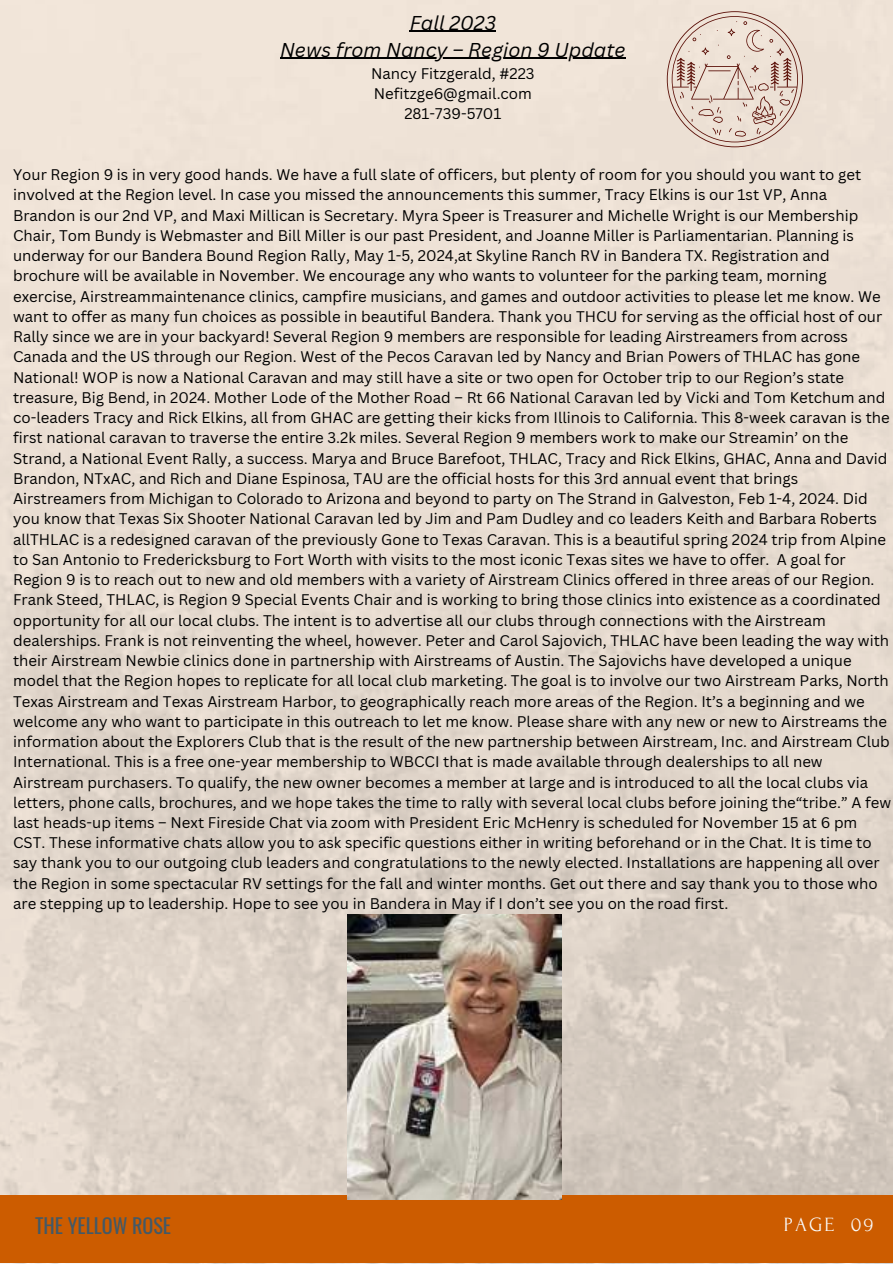
<style>
.page{position:relative;width:893px;height:1264px;background:#fff}
.page>*{position:absolute;margin:0;border:0;box-sizing:border-box;transform-origin:0 0}
.t1{font:20.25px "Oswald";color:#435967}
.t2{font:20.25px "Forum";letter-spacing:.1em;color:#fafafa}
.t3{font:italic 19.5px/27px "Canva Sans";color:#000;text-align:center}
.t4{font:15px/20.2px "Canva Sans";color:#000;text-align:center}
</style>
<div class="page">
<img style="left:0;top:0;width:892px;height:1263px">
<div style="left:0;top:1195px;width:892px;height:67px;background:#cc5c00"></div>
<img style="left:347px;top:914px;width:214px;height:285px">
<hr style="left:410px;top:31px;width:86px;height:1px;background:#000">
<hr style="left:280px;top:58px;width:345px;height:1px;background:#000">
<svg style="left:666px;top:11px;width:136px;height:136px;background:#dfcdc2"></svg>
<h2 class="t3" style="left:280px;top:9px;width:347px">Fall 2023<br>News from Nancy – Region 9 Update</h2>
<p class="t4" style="left:371px;top:63px;width:165px">Nancy Fitzgerald, #223<br>Nefitzge6@gmail.com<br>281-739-5701</p>
<p class="t4" style="left:13px;top:165px;width:879px;text-align:left">Your Region 9 is in very good hands. We have a full slate of officers, but plenty of room for you should you want to get involved at the Region level. In case you missed the announcements this summer, Tracy Elkins is our 1st VP, Anna Brandon is our 2nd VP, and Maxi Millican is Secretary. Myra Speer is Treasurer and Michelle Wright is our Membership Chair, Tom Bundy is Webmaster and Bill Miller is our past President, and Joanne Miller is Parliamentarian. Planning is underway for our Bandera Bound Region Rally, May 1-5, 2024,at Skyline Ranch RV in Bandera TX. Registration and brochure will be available in November. We encourage any who wants to volunteer for the parking team, morning exercise, Airstreammaintenance clinics, campfire musicians, and games and outdoor activities to please let me know. We want to offer as many fun choices as possible in beautiful Bandera. Thank you THCU for serving as the official host of our Rally since we are in your backyard! Several Region 9 members are responsible for leading Airstreamers from across Canada and the US through our Region. West of the Pecos Caravan led by Nancy and Brian Powers of THLAC has gone National! WOP is now a National Caravan and may still have a site or two open for October trip to our Region’s state treasure, Big Bend, in 2024. Mother Lode of the Mother Road – Rt 66 National Caravan led by Vicki and Tom Ketchum and co-leaders Tracy and Rick Elkins, all from GHAC are getting their kicks from Illinois to California. This 8-week caravan is the first national caravan to traverse the entire 3.2k miles. Several Region 9 members work to make our Streamin’ on the Strand, a National Event Rally, a success. Marya and Bruce Barefoot, THLAC, Tracy and Rick Elkins, GHAC, Anna and David Brandon, NTxAC, and Rich and Diane Espinosa, TAU are the official hosts for this 3rd annual event that brings Airstreamers from Michigan to Colorado to Arizona and beyond to party on The Strand in Galveston, Feb 1-4, 2024. Did you know that Texas Six Shooter National Caravan led by Jim and Pam Dudley and co leaders Keith and Barbara Roberts allTHLAC is a redesigned caravan of the previously Gone to Texas Caravan. This is a beautiful spring 2024 trip from Alpine to San Antonio to Fredericksburg to Fort Worth with visits to the most iconic Texas sites we have to offer. A goal for Region 9 is to reach out to new and old members with a variety of Airstream Clinics offered in three areas of our Region.<br>Frank Steed, THLAC, is Region 9 Special Events Chair and is working to bring those clinics into existence as a coordinated opportunity for all our local clubs. The intent is to advertise all our clubs through connections with the Airstream dealerships. Frank is not reinventing the wheel, however. Peter and Carol Sajovich, THLAC have been leading the way with their Airstream Newbie clinics done in partnership with Airstreams of Austin. The Sajovichs have developed a unique model that the Region hopes to replicate for all local club marketing. The goal is to involve our two Airstream Parks, North Texas Airstream and Texas Airstream Harbor, to geographically reach more areas of the Region. It’s a beginning and we welcome any who want to participate in this outreach to let me know. Please share with any new or new to Airstreams the information about the Explorers Club that is the result of the new partnership between Airstream, Inc. and Airstream Club International. This is a free one-year membership to WBCCI that is made available through dealerships to all new Airstream purchasers. To qualify, the new owner becomes a member at large and is introduced to all the local clubs via letters, phone calls, brochures, and we hope takes the time to rally with several local clubs before joining the“tribe.” A few last heads-up items – Next Fireside Chat via zoom with President Eric McHenry is scheduled for November 15 at 6 pm CST. These informative chats allow you to ask specific questions either in writing beforehand or in the Chat. It is time to say thank you to our outgoing club leaders and congratulations to the newly elected. Installations are happening all over the Region in some spectacular RV settings for the fall and winter months. Get out there and say thank you to those who are stepping up to leadership. Hope to see you in Bandera in May if I don’t see you on the road first.</p>
<h1 class="t1" style="left:35px;top:1207px;width:137px">THE YELLOW ROSE</h1>
<h1 class="t2" style="left:783px;top:1213px;width:91px">PAGE 09</h1>
</div>
